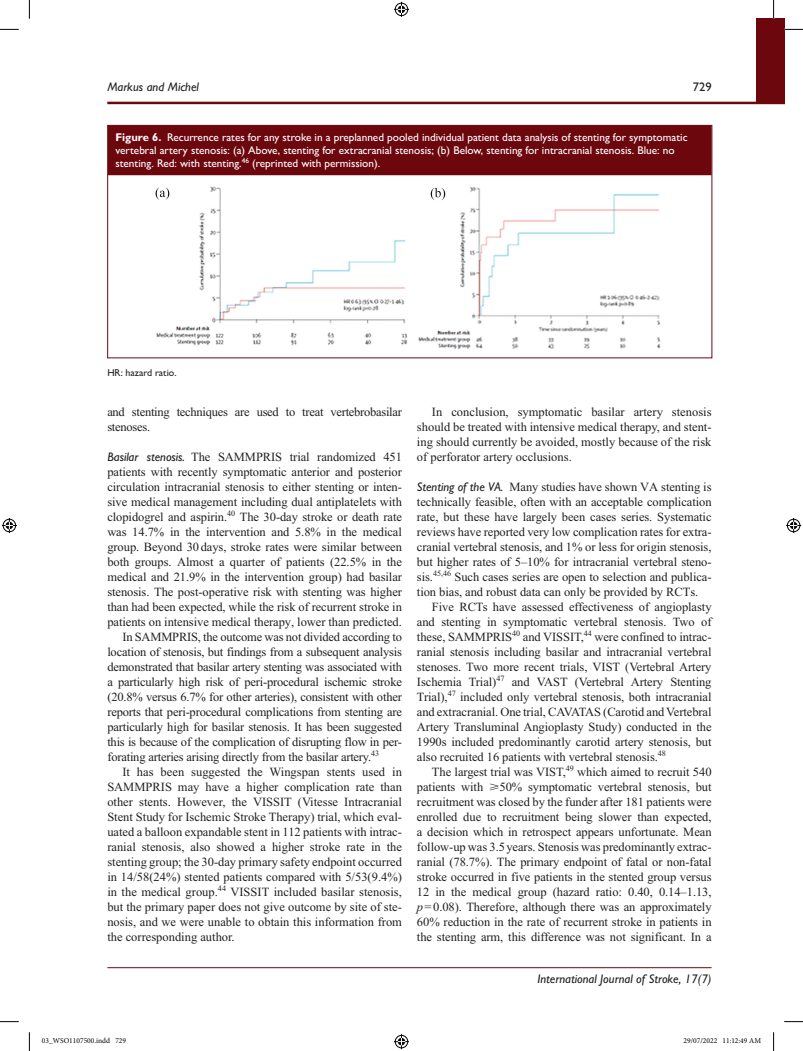
<style>
.page{position:relative;width:803px;height:1051px;background:#fff}
.page>*{position:absolute;margin:0;border:0;box-sizing:border-box;transform-origin:0 0}
.t1{font:12.5px/15px "Times New Roman";letter-spacing:-.005em;color:#231f20;text-align:justify}
.t2{font:italic 500 12.5px "Gill Sans MT Pro";color:#231f20}
.t3{font:500 12.5px "Gill Sans MT Pro";color:#231f20}
.t4{font:500 11.25px/13.1px "Gill Sans MT Pro";color:#fff}
.t5{font:500 10px "Gill Sans MT Pro";color:#231f20}
.t6{font:7.5px "Minion Pro";color:#000}
.s1{font-family:"Gill Sans Std";font-weight:700}
.s2{font-family:"Gill Sans MT Pro";font-weight:500;font-style:italic}
.s3{font-style:italic}
</style>
<div class="page">
<hr style="left:107px;top:102px;width:677px;height:2px;background:#6d070e">
<div style="left:756px;top:19px;width:28px;height:85px;background:#6d070e"></div>
<hr style="left:107px;top:967px;width:604px;height:1px;background:#6d070e">
<div style="left:108px;top:125px;width:603px;height:50px;background:#6d070e"></div>
<img style="left:155px;top:186px;width:506px;height:164px">
<div style="left:107px;top:125px;width:605px;height:233px;border:1px solid #6d070e"></div>
<svg style="left:0;top:29px;width:19px;height:1px"></svg>
<svg style="left:784px;top:29px;width:19px;height:1px"></svg>
<svg style="left:0;top:1021px;width:19px;height:1px"></svg>
<svg style="left:784px;top:1021px;width:19px;height:1px"></svg>
<svg style="left:29px;top:0;width:1px;height:19px"></svg>
<svg style="left:29px;top:1032px;width:1px;height:19px"></svg>
<svg style="left:773px;top:0;width:1px;height:19px"></svg>
<svg style="left:773px;top:1032px;width:1px;height:19px"></svg>
<svg style="left:394px;top:2px;width:15px;height:15px"></svg>
<svg style="left:394px;top:1034px;width:15px;height:15px"></svg>
<svg style="left:2px;top:518px;width:15px;height:15px"></svg>
<svg style="left:786px;top:518px;width:15px;height:15px"></svg>
<p class="t2" style="left:107px;top:79px;width:93px">Markus and Michel</p>
<p class="t3" style="left:693px;top:79px;width:20px">729</p>
<p class="t4" style="left:115px;top:130px;width:574px"><span class="s1">Figure 6.</span> Recurrence rates for any stroke in a preplanned pooled individual patient data analysis of stenting for symptomatic vertebral artery stenosis: (a) Above, stenting for extracranial stenosis; (b) Below, stenting for intracranial stenosis. Blue: no stenting. Red: with stenting.<sup>46</sup> (reprinted with permission).</p>
<p class="t5" style="left:107px;top:367px;width:71px">HR: hazard ratio.</p>
<p class="t1" style="left:107px;top:404px;width:296px">and stenting techniques are used to treat vertebrobasilar stenoses.</p>
<p class="t1" style="left:107px;top:449px;width:296px"><span class="s2">Basilar stenosis.</span> The SAMMPRIS trial randomized 451</p>
<p class="t1" style="left:107px;top:464px;width:296px">patients with recently symptomatic anterior and posterior</p>
<p class="t1" style="left:107px;top:479px;width:296px">circulation intracranial stenosis to either stenting or inten-</p>
<p class="t1" style="left:107px;top:494px;width:296px">sive medical management including dual antiplatelets with</p>
<p class="t1" style="left:107px;top:509px;width:296px">clopidogrel and aspirin.<sup>40</sup> The 30-day stroke or death rate</p>
<p class="t1" style="left:107px;top:524px;width:296px">was 14.7% in the intervention and 5.8% in the medical</p>
<p class="t1" style="left:107px;top:539px;width:296px">group. Beyond 30days, stroke rates were similar between</p>
<p class="t1" style="left:107px;top:554px;width:296px">both groups. Almost a quarter of patients (22.5% in the</p>
<p class="t1" style="left:107px;top:569px;width:296px">medical and 21.9% in the intervention group) had basilar</p>
<p class="t1" style="left:107px;top:584px;width:296px">stenosis. The post-operative risk with stenting was higher</p>
<p class="t1" style="left:107px;top:599px;width:296px">than had been expected, while the risk of recurrent stroke in</p>
<p class="t1" style="left:107px;top:614px;width:296px">patients on intensive medical therapy, lower than predicted.</p>
<p class="t1" style="left:122px;top:629px;width:281px">In SAMMPRIS, the outcome was not divided according to</p>
<p class="t1" style="left:107px;top:644px;width:296px">location of stenosis, but findings from a subsequent analysis</p>
<p class="t1" style="left:107px;top:659px;width:296px">demonstrated that basilar artery stenting was associated with</p>
<p class="t1" style="left:107px;top:674px;width:296px">a particularly high risk of peri-procedural ischemic stroke</p>
<p class="t1" style="left:107px;top:689px;width:296px">(20.8% versus 6.7% for other arteries), consistent with other</p>
<p class="t1" style="left:107px;top:704px;width:296px">reports that peri-procedural complications from stenting are</p>
<p class="t1" style="left:107px;top:719px;width:296px">particularly high for basilar stenosis. It has been suggested</p>
<p class="t1" style="left:107px;top:734px;width:296px">this is because of the complication of disrupting flow in per-</p>
<p class="t1" style="left:107px;top:749px;width:273px">forating arteries arising directly from the basilar artery.<sup>43</sup></p>
<p class="t1" style="left:122px;top:764px;width:281px">It has been suggested the Wingspan stents used in</p>
<p class="t1" style="left:107px;top:779px;width:296px">SAMMPRIS may have a higher complication rate than</p>
<p class="t1" style="left:107px;top:794px;width:296px">other stents. However, the VISSIT (Vitesse Intracranial</p>
<p class="t1" style="left:107px;top:809px;width:296px">Stent Study for Ischemic Stroke Therapy) trial, which eval-</p>
<p class="t1" style="left:107px;top:824px;width:296px">uated a balloon expandable stent in 112 patients with intrac-</p>
<p class="t1" style="left:107px;top:839px;width:296px">ranial stenosis, also showed a higher stroke rate in the</p>
<p class="t1" style="left:107px;top:854px;width:296px">stenting group; the 30-day primary safety endpoint occurred</p>
<p class="t1" style="left:107px;top:869px;width:296px">in 14/58(24%) stented patients compared with 5/53(9.4%)</p>
<p class="t1" style="left:107px;top:884px;width:296px">in the medical group.<sup>44</sup> VISSIT included basilar stenosis,</p>
<p class="t1" style="left:107px;top:899px;width:296px">but the primary paper does not give outcome by site of ste-</p>
<p class="t1" style="left:107px;top:914px;width:296px">nosis, and we were unable to obtain this information from</p>
<p class="t1" style="left:107px;top:929px;width:129px">the corresponding author.</p>
<p class="t1" style="left:417px;top:404px;width:296px;text-indent:15px">In conclusion, symptomatic basilar artery stenosis should be treated with intensive medical therapy, and stent&shy;ing should currently be avoided, mostly because of the risk of perforator artery occlusions.</p>
<p class="t1" style="left:417px;top:479px;width:296px"><span class="s2">Stenting of the VA.</span> Many studies have shown VA stenting is technically feasible, often with an acceptable complication rate, but these have largely been cases series. Systematic reviews have reported very low complication rates for extra&shy;cranial vertebral stenosis, and 1% or less for origin stenosis, but higher rates of 5–10% for intracranial vertebral steno&shy;sis.<sup>45,46</sup> Such cases series are open to selection and publica&shy;tion bias, and robust data can only be provided by RCTs.</p>
<p class="t1" style="left:417px;top:599px;width:296px;text-indent:15px">Five RCTs have assessed effectiveness of angioplasty and stenting in symptomatic vertebral stenosis. Two of these, SAMMPRIS<sup>40</sup> and VISSIT,<sup>44</sup> were confined to intrac&shy;ranial stenosis including basilar and intracranial vertebral stenoses. Two more recent trials, VIST (Vertebral Artery Ischemia Trial)<sup>47</sup> and VAST (Vertebral Artery Stenting Trial),<sup>47</sup> included only vertebral stenosis, both intracranial and extracranial. One trial, CAVATAS (Carotid and Vertebral Artery Transluminal Angioplasty Study) conducted in the 1990s included predominantly carotid artery stenosis, but also recruited 16 patients with vertebral stenosis.<sup>48</sup></p>
<p class="t1" style="left:417px;top:764px;width:296px;text-indent:15px">The largest trial was VIST,<sup>49</sup> which aimed to recruit 540 patients with ⩾50% symptomatic vertebral stenosis, but recruitment was closed by the funder after 181 patients were enrolled due to recruitment being slower than expected, a decision which in retrospect appears unfortunate. Mean follow-up was 3.5years. Stenosis was predominantly extrac&shy;ranial (78.7%). The primary endpoint of fatal or non-fatal stroke occurred in five patients in the stented group versus 12 in the medical group (hazard ratio: 0.40, 0.14–1.13, <span class="s3">p</span>=0.08). Therefore, although there was an approximately 60% reduction in the rate of recurrent stroke in patients in the stenting arm, this difference was not significant. In a</p>
<p class="t2" style="left:537px;top:971px;width:176px">International Journal of Stroke, 17(7)</p>
<p class="t6" style="left:42px;top:1036px;width:86px">03_WSO1107500.indd 729</p>
<p class="t6" style="left:683px;top:1036px;width:79px">29/07/2022 11:12:49 AM</p>
</div>
